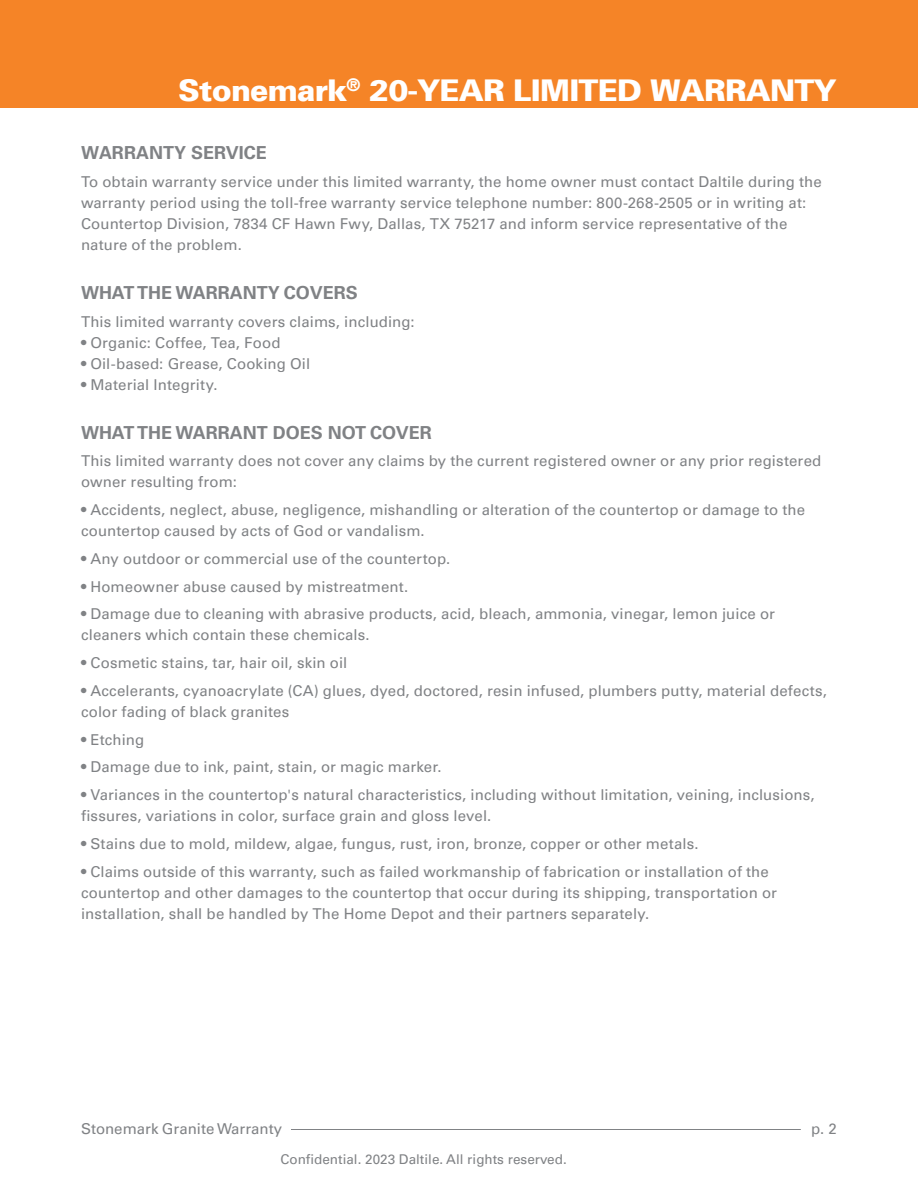
<style>
.page{position:relative;width:918px;height:1188px;background:#fff}
.page>*{position:absolute;margin:0;border:0;box-sizing:border-box;transform-origin:0 0}
.t1{font:900 30px "Univers 75";letter-spacing:-.025em;color:#fff}
.t2{font:700 18px "Univers";color:#808285}
.t3{font:15px/21px "Univers";letter-spacing:.005em;color:#808285}
.t4{font:13.5px "Univers";color:#808285}
</style>
<div class="page">
<hr style="left:291px;top:1129px;width:510px;height:1px;background:#808285">
<div style="left:0;top:0;width:918px;height:108px;background:#f58427"></div>
<h1 class="t1" style="left:178px;top:71px;width:660px">Stonemark<sup>®</sup> 20-YEAR LIMITED WARRANTY</h1>
<p class="t2" style="left:81px;top:142px;width:187px">WARRANTY SERVICE</p>
<p class="t3" style="left:81px;top:171px;width:742px">To obtain warranty service under this limited warranty, the home owner must contact Daltile during the warranty period using the toll-free warranty service telephone number: 800-268-2505 or in writing at:<br>Countertop Division, 7834 CF Hawn Fwy, Dallas, TX 75217 and inform service representative of the nature of the problem.</p>
<p class="t2" style="left:81px;top:282px;width:278px">WHAT THE WARRANTY COVERS</p>
<p class="t3" style="left:81px;top:311px;width:335px">This limited warranty covers claims, including:</p>
<p class="t3" style="left:81px;top:332px;width:201px">• Organic: Coffee, Tea, Food</p>
<p class="t3" style="left:81px;top:353px;width:231px">• Oil-based: Grease, Cooking Oil</p>
<p class="t3" style="left:81px;top:374px;width:138px">• Material Integrity.</p>
<p class="t2" style="left:81px;top:422px;width:352px">WHAT THE WARRANT DOES NOT COVER</p>
<p class="t3" style="left:81px;top:451px;width:742px">This limited warranty does not cover any claims by the current registered owner or any prior registered owner resulting from:</p>
<p class="t3" style="left:81px;top:499px;width:726px">• Accidents, neglect, abuse, negligence, mishandling or alteration of the countertop or damage to the countertop caused by acts of God or vandalism.</p>
<p class="t3" style="left:81px;top:548px;width:371px">• Any outdoor or commercial use of the countertop.</p>
<p class="t3" style="left:81px;top:576px;width:329px">• Homeowner abuse caused by mistreatment.</p>
<p class="t3" style="left:81px;top:604px;width:696px">• Damage due to cleaning with abrasive products, acid, bleach, ammonia, vinegar, lemon juice or cleaners which contain these chemicals.</p>
<p class="t3" style="left:81px;top:652px;width:268px">• Cosmetic stains, tar, hair oil, skin oil</p>
<p class="t3" style="left:81px;top:680px;width:747px">• Accelerants, cyanoacrylate (CA) glues, dyed, doctored, resin infused, plumbers putty, material defects, color fading of black granites</p>
<p class="t3" style="left:81px;top:729px;width:65px">• Etching</p>
<p class="t3" style="left:81px;top:757px;width:362px">• Damage due to ink, paint, stain, or magic marker.</p>
<p class="t3" style="left:81px;top:784px;width:735px">• Variances in the countertop's natural characteristics, including without limitation, veining, inclusions, fissures, variations in color, surface grain and gloss level.</p>
<p class="t3" style="left:81px;top:833px;width:619px">• Stains due to mold, mildew, algae, fungus, rust, iron, bronze, copper or other metals.</p>
<p class="t3" style="left:81px;top:861px;width:698px">• Claims outside of this warranty, such as failed workmanship of fabrication or installation of the countertop and other damages to the countertop that occur during its shipping, transportation or installation, shall be handled by The Home Depot and their partners separately.</p>
<p class="t3" style="left:81px;top:1118px;width:203px">Stonemark Granite Warranty</p>
<p class="t3" style="left:811px;top:1118px;width:27px">p. 2</p>
<p class="t4" style="left:280px;top:1151px;width:288px">Confidential. 2023 Daltile. All rights reserved.</p>
</div>
